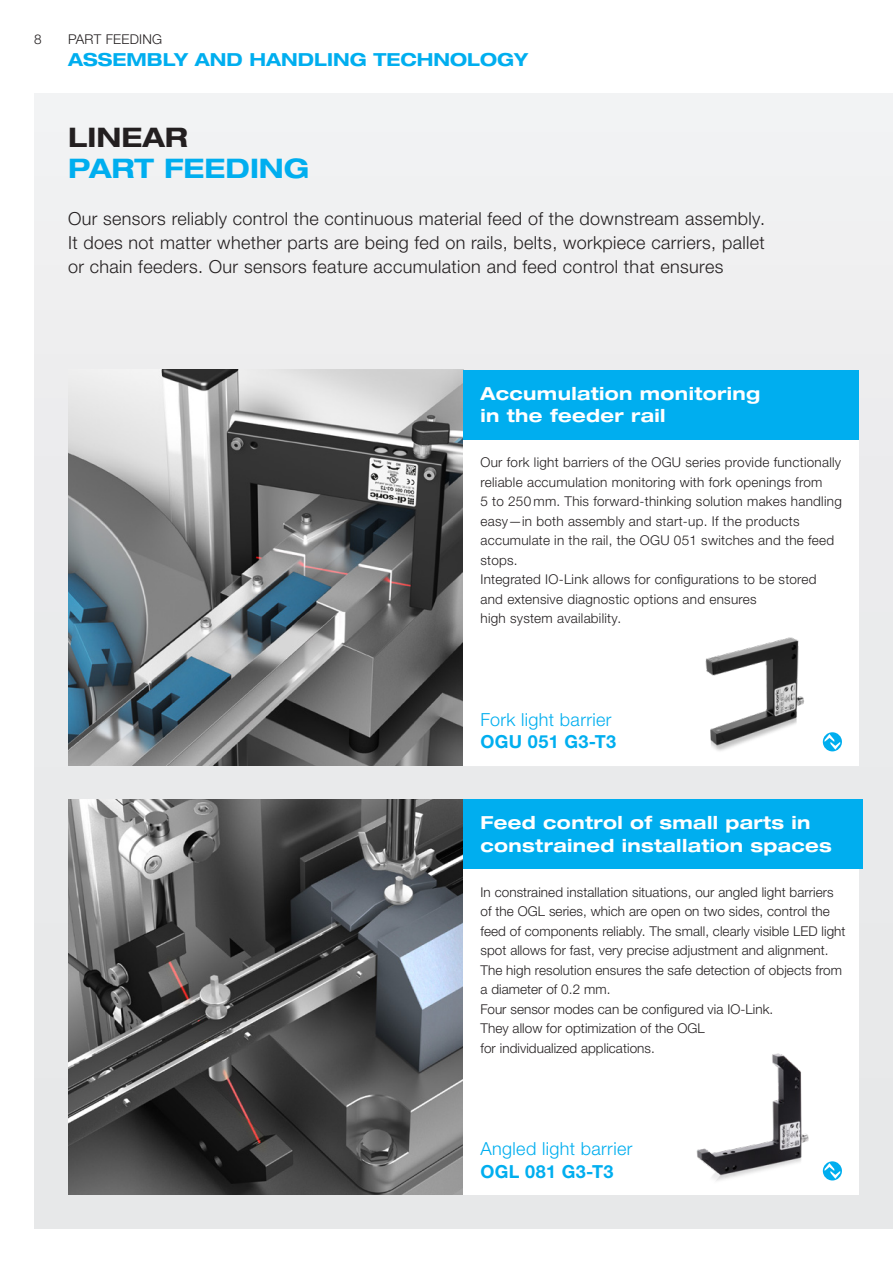
<style>
.page{position:relative;width:893px;height:1263px;background:#fff}
.page>*{position:absolute;margin:0;border:0;box-sizing:border-box;transform-origin:0 0}
.Headline_18_21_cyan{font:700 expanded 27px "Helvetica Neue LTW1 G";color:#00aeef}
.Headline_18_21_schwa{font:700 expanded 27px "Helvetica Neue LTW1 G";color:#231f20}
.Copy_12_16_schwarz{font:300 18px/24px "Helvetica Neue LTW1 G";letter-spacing:.02em;color:#231f20;text-align:justify}
.Headline_9_15_cyan_i{font:700 expanded 18px/22.5px "Helvetica Neue LTW1 G";letter-spacing:.02em;color:#fff}
.Productgroup{font:300 18px "Helvetica Neue LTW1 G";letter-spacing:.02em;color:#00aeef}
.t1{font:700 expanded 18px "Helvetica Neue LTW1 G";color:#00aeef}
.Type{font:700 18px "Helvetica Neue LTW1 G";letter-spacing:.02em;color:#00aeef}
.Copy_9_13_schwarz{font:300 13.5px/19.5px "Helvetica Neue LTW1 G";letter-spacing:.005em;color:#231f20}
</style>
<div class="page">
<div style="left:34px;top:94px;width:859px;height:1135px;background:#efeff0"></div>
<img style="left:68px;top:370px;width:395px;height:395px">
<div style="left:463px;top:370px;width:396px;height:395px;background:#fff"></div>
<div style="left:463px;top:370px;width:396px;height:69px;background:#00aeef"></div>
<img style="left:705px;top:637px;width:130px;height:115px">
<img style="left:68px;top:799px;width:395px;height:396px">
<div style="left:463px;top:799px;width:396px;height:396px;background:#fff"></div>
<div style="left:463px;top:799px;width:400px;height:70px;background:#00aeef"></div>
<img style="left:696px;top:1053px;width:139px;height:128px">
<svg style="left:823px;top:1161px;width:19px;height:19px"></svg>
<svg style="left:823px;top:732px;width:19px;height:19px"></svg>
<p class="Copy_9_13_schwarz" style="left:34px;top:29px;width:9px">8</p>
<p class="Copy_9_13_schwarz" style="left:68px;top:29px;width:96px">PART FEEDING</p>
<h2 class="t1" style="left:68px;top:48px;width:461px">ASSEMBLY AND HANDLING TECHNOLOGY</h2>
<p class="Headline_18_21_schwa" style="left:68px;top:120px;width:121px">LINEAR</p>
<p class="Headline_18_21_cyan" style="left:68px;top:151px;width:243px">PART FEEDING</p>
<p class="Copy_12_16_schwarz" style="left:68px;top:207px;width:698px">Our sensors reliably control the continuous material feed of the downstream assembly.<br>It does not matter whether parts are being fed on rails, belts, workpiece carriers, pallet or chain feeders. Our sensors feature accumulation and feed control that ensures</p>
<p class="Headline_9_15_cyan_i" style="left:480px;top:381px;width:281px">Accumulation monitoring in the feeder rail</p>
<p class="Copy_9_13_schwarz" style="left:480px;top:453px;width:363px">Our fork light barriers of the OGU series provide functionally reliable accumulation monitoring with fork openings from<br>5 to 250 mm. This forward-thinking solution makes handling easy—in both assembly and start-up. If the products accumulate in the rail, the OGU 051 switches and the feed stops.<br>Integrated IO-Link allows for configurations to be stored and extensive diagnostic options and ensures<br>high system availability.</p>
<p class="Productgroup" style="left:480px;top:708px;width:132px">Fork light barrier</p>
<p class="Type" style="left:480px;top:731px;width:137px">OGU 051 G3-T3</p>
<p class="Headline_9_15_cyan_i" style="left:480px;top:811px;width:353px">Feed control of small parts in constrained installation spaces</p>
<p class="Copy_9_13_schwarz" style="left:480px;top:882px;width:367px">In constrained installation situations, our angled light barriers of the OGL series, which are open on two sides, control the feed of components reliably. The small, clearly visible LED light spot allows for fast, very precise adjustment and alignment.<br>The high resolution ensures the safe detection of objects from a diameter of 0.2 mm.</p>
<p class="Copy_9_13_schwarz" style="left:480px;top:999px;width:294px">Four sensor modes can be configured via IO-Link.<br>They allow for optimization of the OGL<br>for individualized applications.</p>
<p class="Productgroup" style="left:480px;top:1138px;width:153px">Angled light barrier</p>
<p class="Type" style="left:480px;top:1160px;width:134px">OGL 081 G3-T3</p>
</div>
